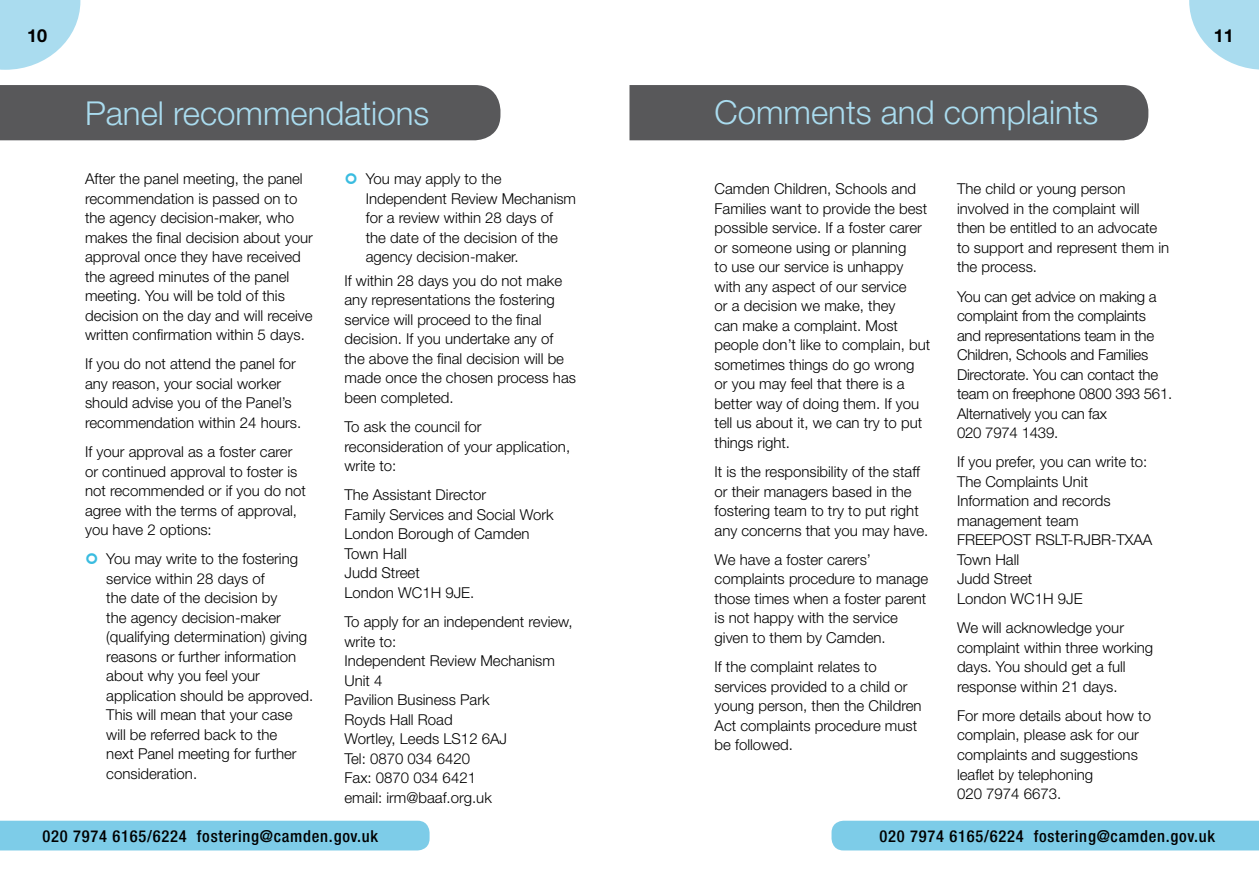
<style>
.page{position:relative;width:1259px;height:893px;background:#fff}
.page>*{position:absolute;margin:0;border:0;box-sizing:border-box;transform-origin:0 0}
.t1{font:300 33px "Helvetica Neue";color:#aadcef}
.t2{font:700 18px "Helvetica Neue";color:#000}
.t3{font:500 condensed 16.5px "Helvetica Neue";letter-spacing:.045em;color:#000}
.t4{font:300 15px/19.5px "Helvetica Neue";color:#000}
</style>
<div class="page">
<div style="left:0;top:85px;width:500px;height:55px;background:#58585a"></div>
<div style="left:629px;top:85px;width:519px;height:55px;background:#58585a"></div>
<div style="left:0;top:821px;width:429px;height:29px;background:#7dcce8"></div>
<svg style="left:0;top:0;width:80px;height:70px"></svg>
<svg style="left:1189px;top:0;width:70px;height:70px"></svg>
<div style="left:831px;top:821px;width:428px;height:29px;background:#7dcce8"></div>
<p class="t2" style="left:27px;top:25px;width:22px">10</p>
<h1 class="t1" style="left:85px;top:93px;width:346px">Panel recommendations</h1>
<h1 class="t1" style="left:714px;top:92px;width:385px">Comments and complaints</h1>
<p class="t4" style="left:85px;top:169px;width:229px">After the panel meeting, the panel recommendation is passed on to the agency decision-maker, who makes the final decision about your approval once they have received the agreed minutes of the panel meeting. You will be told of this decision on the day and will receive written confirmation within 5 days.</p>
<p class="t4" style="left:85px;top:354px;width:218px">If you do not attend the panel for any reason, your social worker should advise you of the Panel’s recommendation within 24 hours.</p>
<p class="t4" style="left:85px;top:442px;width:222px">If your approval as a foster carer or continued approval to foster is not recommended or if you do not agree with the terms of approval, you have 2 options:</p>
<p class="t4" style="left:106px;top:549px;width:209px">You may write to the fostering service within 28 days of<br>the date of the decision by<br>the agency decision-maker (qualifying determination) giving reasons or further information about why you feel your application should be approved.<br>This will mean that your case will be referred back to the<br>next Panel meeting for further consideration.</p>
<p class="t4" style="left:366px;top:169px;width:212px">You may apply to the<br>Independent Review Mechanism for a review within 28 days of the date of the decision of the agency decision-maker.</p>
<p class="t4" style="left:344px;top:270px;width:233px">If within 28 days you do not make any representations the fostering service will proceed to the final decision. If you undertake any of the above the final decision will be made once the chosen process has been completed.</p>
<p class="t4" style="left:344px;top:417px;width:227px">To ask the council for reconsideration of your application, write to:</p>
<p class="t4" style="left:344px;top:485px;width:211px">The Assistant Director<br>Family Services and Social Work<br>London Borough of Camden<br>Town Hall<br>Judd Street<br>London WC1H 9JE.</p>
<p class="t4" style="left:344px;top:612px;width:230px">To apply for an independent review, write to:<br>Independent Review Mechanism<br>Unit 4<br>Pavilion Business Park<br>Royds Hall Road<br>Wortley, Leeds LS12 6AJ<br>Tel: 0870 034 6420<br>Fax: 0870 034 6421<br>email: irm@baaf.org.uk</p>
<p class="t4" style="left:714px;top:179px;width:217px">Camden Children, Schools and<br>Families want to provide the best possible service. If a foster carer or someone using or planning<br>to use our service is unhappy with any aspect of our service<br>or a decision we make, they<br>can make a complaint. Most people don’t like to complain, but sometimes things do go wrong or you may feel that there is a better way of doing them. If you tell us about it, we can try to put things right.</p>
<p class="t4" style="left:714px;top:462px;width:215px">It is the responsibility of the staff or their managers based in the fostering team to try to put right any concerns that you may have.</p>
<p class="t4" style="left:714px;top:550px;width:215px">We have a foster carers’ complaints procedure to manage those times when a foster parent is not happy with the service given to them by Camden.</p>
<p class="t4" style="left:714px;top:657px;width:208px">If the complaint relates to services provided to a child or young person, then the Children<br>Act complaints procedure must be followed.</p>
<p class="t4" style="left:957px;top:179px;width:214px">The child or young person involved in the complaint will then be entitled to an advocate to support and represent them in the process.</p>
<p class="t4" style="left:957px;top:286px;width:217px">You can get advice on making a complaint from the complaints and representations team in the<br>Children, Schools and Families<br>Directorate. You can contact the team on freephone 0800 393 561.<br>Alternatively you can fax<br>020 7974 1439.</p>
<p class="t4" style="left:957px;top:452px;width:197px">If you prefer, you can write to:<br>The Complaints Unit<br>Information and records management team<br>FREEPOST RSLT-RJBR-TXAA<br>Town Hall<br>Judd Street<br>London WC1H 9JE</p>
<p class="t4" style="left:957px;top:618px;width:198px">We will acknowledge your complaint within three working days. You should get a full response within 21 days.</p>
<p class="t4" style="left:957px;top:706px;width:195px">For more details about how to complain, please ask for our complaints and suggestions leaflet by telephoning<br>020 7974 6673.</p>
<p class="t2" style="left:1213px;top:25px;width:22px">11</p>
<p class="t3" style="left:43px;top:826px;width:337px">020 7974 6165/6224 fostering@camden.gov.uk</p>
<p class="t3" style="left:879px;top:826px;width:337px">020 7974 6165/6224 fostering@camden.gov.uk</p>
</div>
